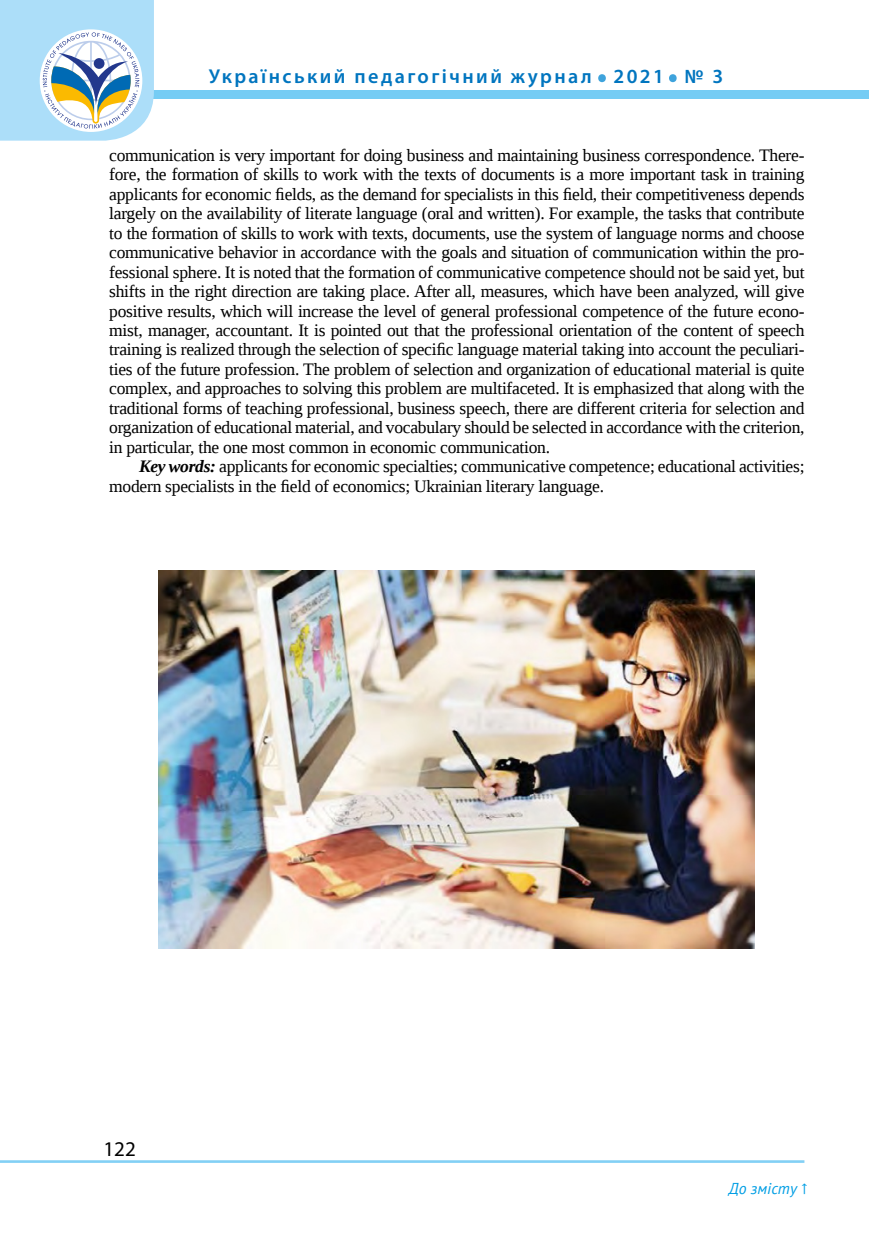
<style>
.page{position:relative;width:869px;height:1241px;background:#fff}
.page>*{position:absolute;margin:0;border:0;box-sizing:border-box;transform-origin:0 0}
.t1{font:600 50.4px "Myriad Pro";color:#3ea3dc}
.t2{font:21px "Myriad Pro";color:#000}
.t3{font:600 20.12px "Myriad Pro";letter-spacing:.12em;color:#0075bf}
.t4{font:17.5px/19.4px "Liberation Serif";letter-spacing:-.015em;color:#000;text-align:justify}
.t5{font:italic 15.75px "PT Sans";color:#009ee4}
.s1{font-weight:700;font-style:italic}
</style>
<div class="page">
<hr style="left:0;top:1159px;width:804px;height:3px;background:#83d0f5">
<div style="left:0;top:90px;width:868px;height:8px;background:#75ccf4"></div>
<svg style="left:0;top:0;width:154px;height:141px"></svg>
<img style="left:159px;top:570px;width:595px;height:377px">
<p class="t3" style="left:208px;top:69px;width:384px">Український педагогічний журнал</p>
<h1 class="t1" style="left:595px;top:46px;width:13px">.</h1>
<p class="t3" style="left:613px;top:69px;width:52px">2021</p>
<h1 class="t1" style="left:666px;top:46px;width:13px">.</h1>
<p class="t3" style="left:684px;top:69px;width:40px">№ 3</p>
<p class="t4" style="left:109px;top:145px;width:696px">communication is very important for doing business and maintaining business correspondence. There&shy;fore, the formation of skills to work with the texts of documents is a more important task in training applicants for economic fields, as the demand for specialists in this field, their competitiveness depends largely on the availability of literate language (oral and written). For example, the tasks that contribute to the formation of skills to work with texts, documents, use the system of language norms and choose communicative behavior in accordance with the goals and situation of communication within the pro&shy;fessional sphere. It is noted that the formation of communicative competence should not be said yet, but shifts in the right direction are taking place. After all, measures, which have been analyzed, will give positive results, which will increase the level of general professional competence of the future econo&shy;mist, manager, accountant. It is pointed out that the professional orientation of the content of speech training is realized through the selection of specific language material taking into account the peculiari&shy;ties of the future profession. The problem of selection and organization of educational material is quite complex, and approaches to solving this problem are multifaceted. It is emphasized that along with the traditional forms of teaching professional, business speech, there are different criteria for selection and organization of educational material, and vocabulary should be selected in accordance with the criterion, in particular, the one most common in economic communication.</p>
<p class="t4" style="left:109px;top:456px;width:696px;text-indent:30px"><span class="s1">Key words:</span> applicants for economic specialties; communicative competence; educational activities; modern specialists in the field of economics; Ukrainian literary language.</p>
<p class="t2" style="left:103px;top:1136px;width:34px">122</p>
<p class="t5" style="left:728px;top:1178px;width:81px">До змісту ↑</p>
</div>
